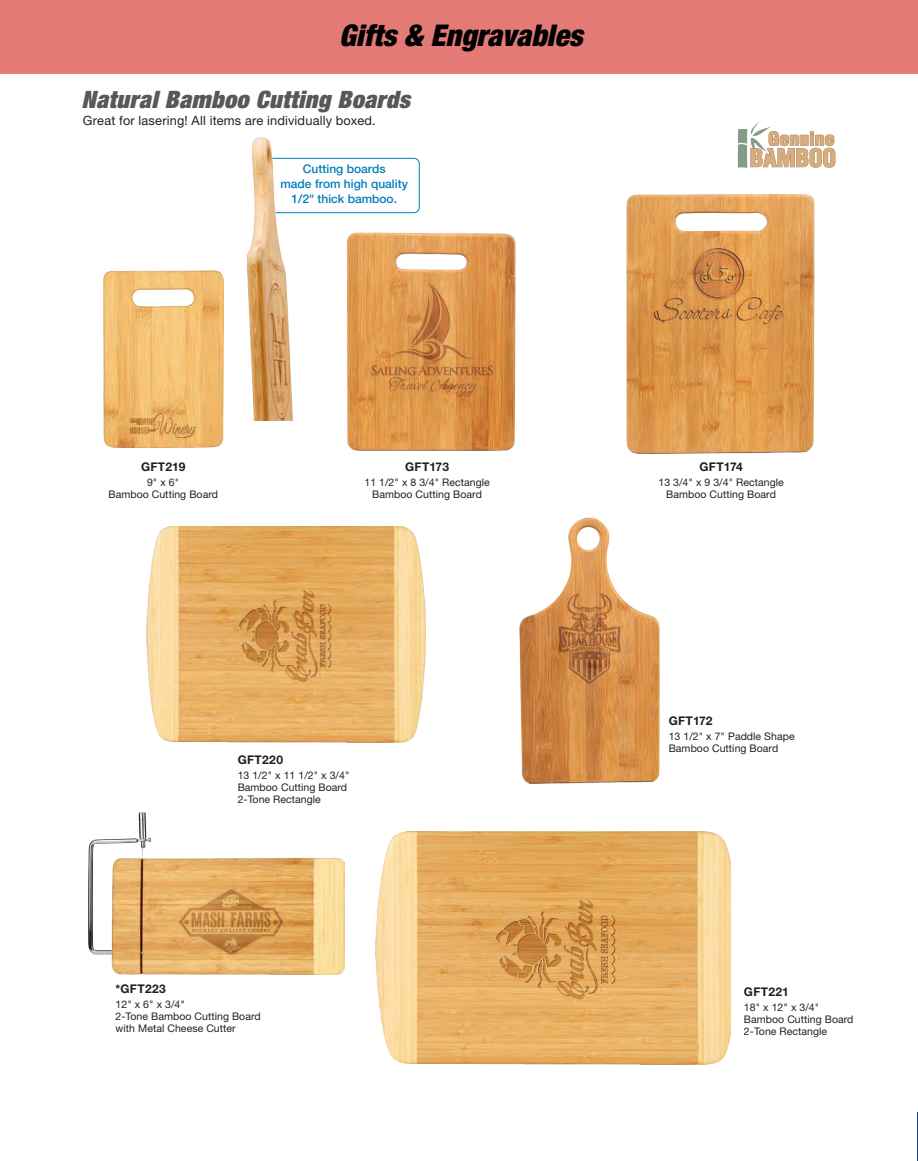
<style>
.page{position:relative;width:918px;height:1161px;background:#fff}
.page>*{position:absolute;margin:0;border:0;box-sizing:border-box;transform-origin:0 0}
.t1{font:italic 900 condensed 30px "Helvetica Neue LT Std";color:#000}
.t2{font:italic 900 condensed 24px "Helvetica Neue LT Std";letter-spacing:.02em;color:#57585a}
.Description_Block{font:12.75px "Helvetica Neue LT Std";letter-spacing:.015em;color:#231f20}
.t3{font:500 12px/15px "Helvetica Neue LT Std";color:#007dbe;text-align:center}
.Part_number_Descript{font:700 12px "Helvetica Neue LT Std";letter-spacing:.025em;color:#231f20}
.Part_number_Descript-2{font:10.5px/12px "Helvetica Neue LT Std";letter-spacing:.005em;color:#231f20}
.s1{font-stretch:condensed}
</style>
<div class="page">
<hr style="left:917px;top:1112px;width:1px;height:49px;background:#114d9e">
<div style="left:0;top:0;width:918px;height:74px;background:#e47a76"></div>
<div style="left:267px;top:158px;width:153px;height:55px;border:1px solid #007dbe;border-radius:5px"></div>
<img style="left:519px;top:517px;width:141px;height:267px">
<img style="left:347px;top:232px;width:169px;height:219px">
<img style="left:626px;top:194px;width:189px;height:260px">
<svg style="left:737px;top:122px;width:99px;height:46px"></svg>
<img style="left:246px;top:136px;width:52px;height:284px">
<img style="left:103px;top:270px;width:120px;height:177px">
<img style="left:147px;top:526px;width:278px;height:217px">
<img style="left:376px;top:832px;width:354px;height:232px">
<img style="left:88px;top:812px;width:257px;height:163px">
<h1 class="t1" style="left:339px;top:17px;width:245px">Gifts &amp; Engravables</h1>
<p class="t2" style="left:81px;top:85px;width:330px">Natural Bamboo Cutting Boards</p>
<p class="Description_Block" style="left:83px;top:112px;width:294px">Great for lasering! All items are individually boxed.</p>
<p class="t3" style="left:303px;top:161px;width:84px">Cutting boards</p>
<p class="t3" style="left:281px;top:176px;width:129px">made from high quality<br>1/2<span class="s1">"</span> thick bamboo.</p>
<p class="Part_number_Descript" style="left:141px;top:460px;width:46px">GFT219</p>
<p class="Part_number_Descript-2" style="left:108px;top:476px;width:111px;text-align:center">9" x 6"<br>Bamboo Cutting Board</p>
<p class="Part_number_Descript" style="left:405px;top:460px;width:45px">GFT173</p>
<p class="Part_number_Descript-2" style="left:364px;top:476px;width:127px;text-align:center">11 1/2" x 8 3/4" Rectangle<br>Bamboo Cutting Board</p>
<p class="Part_number_Descript" style="left:238px;top:753px;width:47px">GFT220</p>
<p class="Part_number_Descript-2" style="left:238px;top:769px;width:113px">13 1/2" x 11 1/2" x 3/4"<br>Bamboo Cutting Board<br>2-Tone Rectangle</p>
<p class="Part_number_Descript" style="left:116px;top:981px;width:52px">*GFT223</p>
<p class="Part_number_Descript-2" style="left:116px;top:998px;width:147px">12" x 6" x 3/4"<br>2-Tone Bamboo Cutting Board with Metal Cheese Cutter</p>
<p class="Part_number_Descript" style="left:700px;top:460px;width:45px">GFT174</p>
<p class="Part_number_Descript-2" style="left:658px;top:476px;width:127px;text-align:center">13 3/4" x 9 3/4" Rectangle<br>Bamboo Cutting Board</p>
<p class="Part_number_Descript" style="left:669px;top:713px;width:45px">GFT172</p>
<p class="Part_number_Descript-2" style="left:669px;top:730px;width:127px">13 1/2" x 7" Paddle Shape<br>Bamboo Cutting Board</p>
<p class="Part_number_Descript" style="left:744px;top:984px;width:46px">GFT221</p>
<p class="Part_number_Descript-2" style="left:744px;top:1001px;width:111px">18" x 12" x 3/4"<br>Bamboo Cutting Board<br>2-Tone Rectangle</p>
</div>
